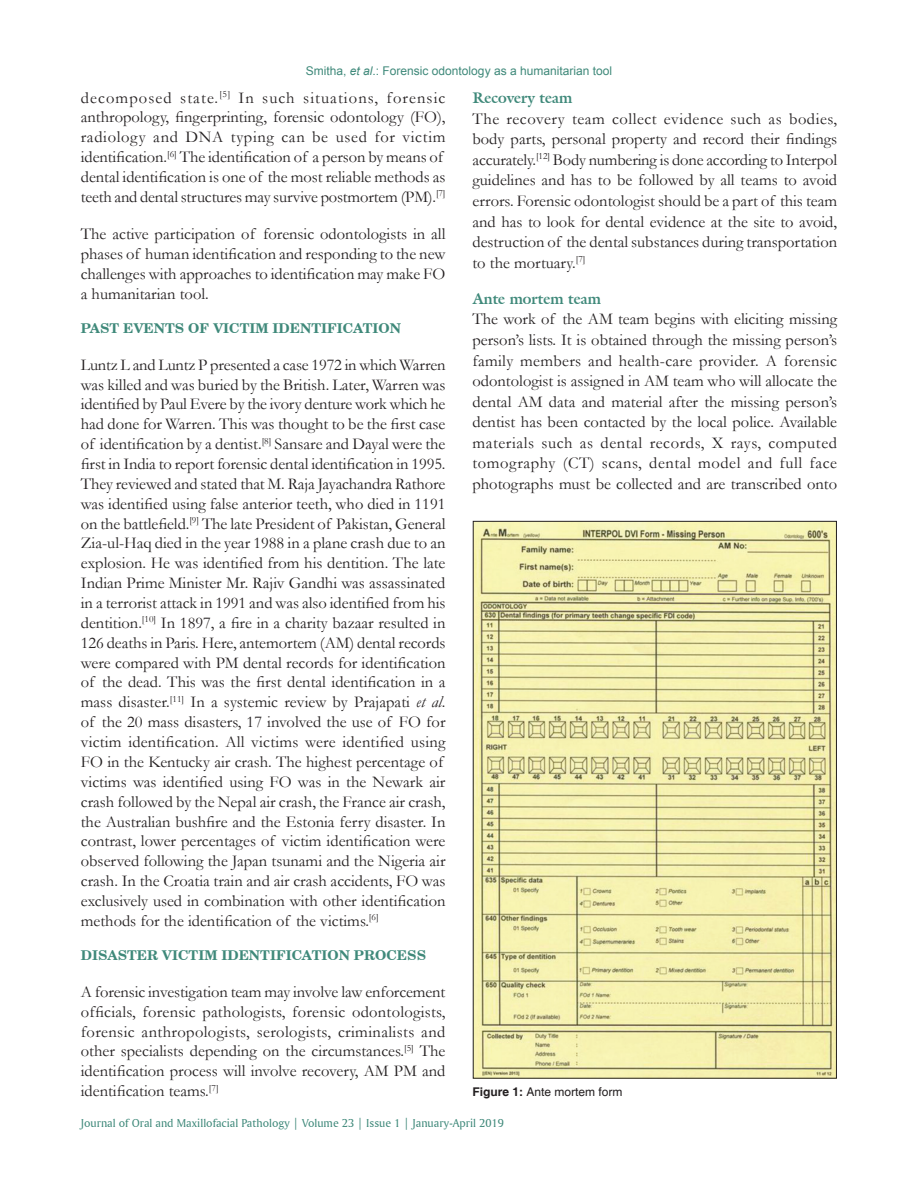
<style>
.page{position:relative;width:918px;height:1188px;background:#fff}
.page>*{position:absolute;margin:0;border:0;box-sizing:border-box;transform-origin:0 0}
.TX{font:16.5px/19.8px "Garamond";color:#231f20;text-align:justify}
.t1{font:700 15px "Galliard IT Cby BT";color:#3f897a}
.t2{font:700 13.5px "Century Schoolbook BT";color:#3f897a}
.t3{font:12px "Amerigo BT Roman A";color:#3f897a}
.t4{font:12px "Arial";color:#3f897a}
.FGC{font:12px "Helvetica";color:#231f20}
.s1{font-style:italic}
.s2{font-weight:700}
</style>
<div class="page">
<img style="left:475px;top:523px;width:360px;height:553px">
<p class="t4" style="left:306px;top:63px;width:308px">Smitha, <span class="s1">et al</span>.: Forensic odontology as a humanitarian tool</p>
<p class="TX" style="left:81px;top:87px;width:366px;text-align:left">decomposed state.<sup>[5]</sup> In such situations, forensic anthropology, fingerprinting, forensic odontology (FO), radiology and DNA typing can be used for victim identification.<sup>[6]</sup> The identification of a person by means of dental identification is one of the most reliable methods as teeth and dental structures may survive postmortem (PM).<sup>[7]</sup></p>
<p class="TX" style="left:81px;top:224px;width:366px">The active participation of forensic odontologists in all phases of human identification and responding to the new challenges with approaches to identification may make FO a humanitarian tool.</p>
<h1 class="t2" style="left:81px;top:319px;width:322px">PAST EVENTS OF VICTIM IDENTIFICATION</h1>
<p class="TX" style="left:81px;top:354px;width:366px;text-align:left">Luntz L and Luntz P presented a case 1972 in which Warren was killed and was buried by the British. Later, Warren was identified by Paul Evere by the ivory denture work which he had done for Warren. This was thought to be the first case of identification by a dentist.<sup>[8]</sup> Sansare and Dayal were the first in India to report forensic dental identification in 1995.<br>They reviewed and stated that M. Raja Jayachandra Rathore was identified using false anterior teeth, who died in 1191 on the battlefield.<sup>[9]</sup> The late President of Pakistan, General Zia‑ul‑Haq died in the year 1988 in a plane crash due to an explosion. He was identified from his dentition. The late Indian Prime Minister Mr. Rajiv Gandhi was assassinated in a terrorist attack in 1991 and was also identified from his dentition.<sup>[10]</sup> In 1897, a fire in a charity bazaar resulted in 126 deaths in Paris. Here, antemortem (AM) dental records were compared with PM dental records for identification of the dead. This was the first dental identification in a mass disaster.<sup>[11]</sup> In a systemic review by Prajapati <span class="s1">et al</span>. of the 20 mass disasters, 17 involved the use of FO for victim identification. All victims were identified using FO in the Kentucky air crash. The highest percentage of victims was identified using FO was in the Newark air crash followed by the Nepal air crash, the France air crash, the Australian bushfire and the Estonia ferry disaster. In contrast, lower percentages of victim identification were observed following the Japan tsunami and the Nigeria air crash. In the Croatia train and air crash accidents, FO was exclusively used in combination with other identification methods for the identification of the victims.<sup>[6]</sup></p>
<h1 class="t2" style="left:81px;top:947px;width:347px">DISASTER VICTIM IDENTIFICATION PROCESS</h1>
<p class="TX" style="left:81px;top:981px;width:366px">A forensic investigation team may involve law enforcement officials, forensic pathologists, forensic odontologists, forensic anthropologists, serologists, criminalists and other specialists depending on the circumstances.<sup>[5]</sup> The identification process will involve recovery, AM PM and identification teams.<sup>[7]</sup></p>
<h2 class="t1" style="left:472px;top:88px;width:101px">Recovery team</h2>
<p class="TX" style="left:472px;top:108px;width:366px;line-height:20.5px">The recovery team collect evidence such as bodies, body parts, personal property and record their findings accurately.<sup>[12]</sup> Body numbering is done according to Interpol guidelines and has to be followed by all teams to avoid errors. Forensic odontologist should be a part of this team and has to look for dental evidence at the site to avoid, destruction of the dental substances during transportation to the mortuary.<sup>[7]</sup></p>
<h2 class="t1" style="left:472px;top:289px;width:130px">Ante mortem team</h2>
<p class="TX" style="left:472px;top:309px;width:366px;line-height:20.5px">The work of the AM team begins with eliciting missing person’s lists. It is obtained through the missing person’s family members and health‑care provider. A forensic odontologist is assigned in AM team who will allocate the dental AM data and material after the missing person’s dentist has been contacted by the local police. Available materials such as dental records, X rays, computed tomography (CT) scans, dental model and full face photographs must be collected and are transcribed onto</p>
<p class="FGC" style="left:472px;top:1085px;width:152px"><span class="s2">Figure 1:</span> Ante mortem form</p>
<p class="t3" style="left:81px;top:1116px;width:425px">Journal of Oral and Maxillofacial Pathology | Volume 23 | Issue 1 | January-April 2019</p>
</div>
